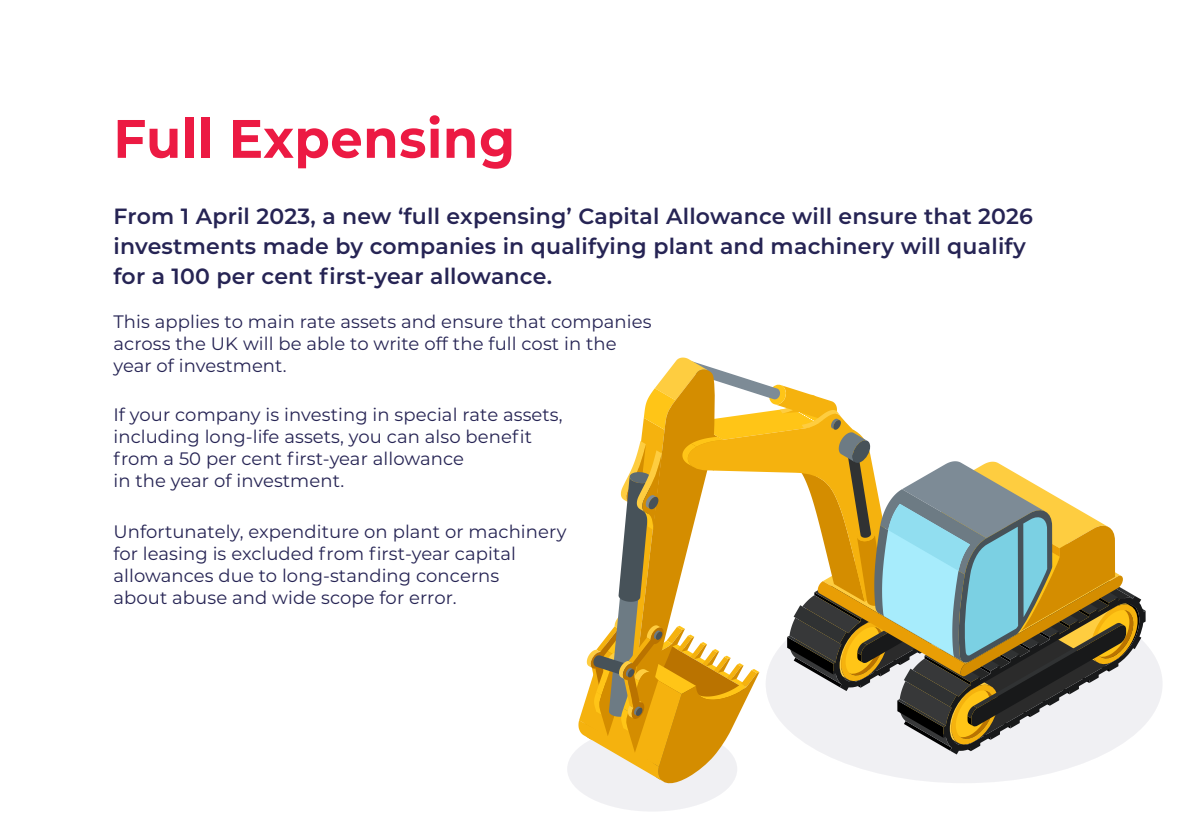
<style>
.page{position:relative;width:1191px;height:840px;background:#fff}
.page>*{position:absolute;margin:0;border:0;box-sizing:border-box;transform-origin:0 0}
.t1{font:700 54px "Montserrat";letter-spacing:.01em;color:#ec1a43;scale:.95 1}
.t2{font:600 22px/30px "Montserrat";letter-spacing:.01em;color:#262454}
.t3{font:18px/22px "Montserrat";letter-spacing:.005em;color:#262454}
</style>
<div class="page">
<div style="left:567px;top:726px;width:170px;height:85px;background:#f0f0f3;border-radius:50%"></div>
<svg style="left:578px;top:357px;width:567px;height:425px"></svg>
<h1 class="t1" style="left:113px;top:100px;width:424px">Full Expensing</h1>
<p class="t2" style="left:113px;top:200px;width:921px">From 1 April 2023, a new ‘full expensing’ Capital Allowance will ensure that 2026 investments made by companies in qualifying plant and machinery will qualify for a 100 per cent first-year allowance.</p>
<p class="t3" style="left:113px;top:310px;width:539px">This applies to main rate assets and ensure that companies across the UK will be able to write off the full cost in the year of investment.</p>
<p class="t3" style="left:113px;top:402px;width:451px">If your company is investing in special rate assets, including long-life assets, you can also benefit from a 50 per cent first-year allowance<br>in the year of investment.</p>
<p class="t3" style="left:113px;top:520px;width:454px">Unfortunately, expenditure on plant or machinery for leasing is excluded from first-year capital allowances due to long-standing concerns<br>about abuse and wide scope for error.</p>
</div>
